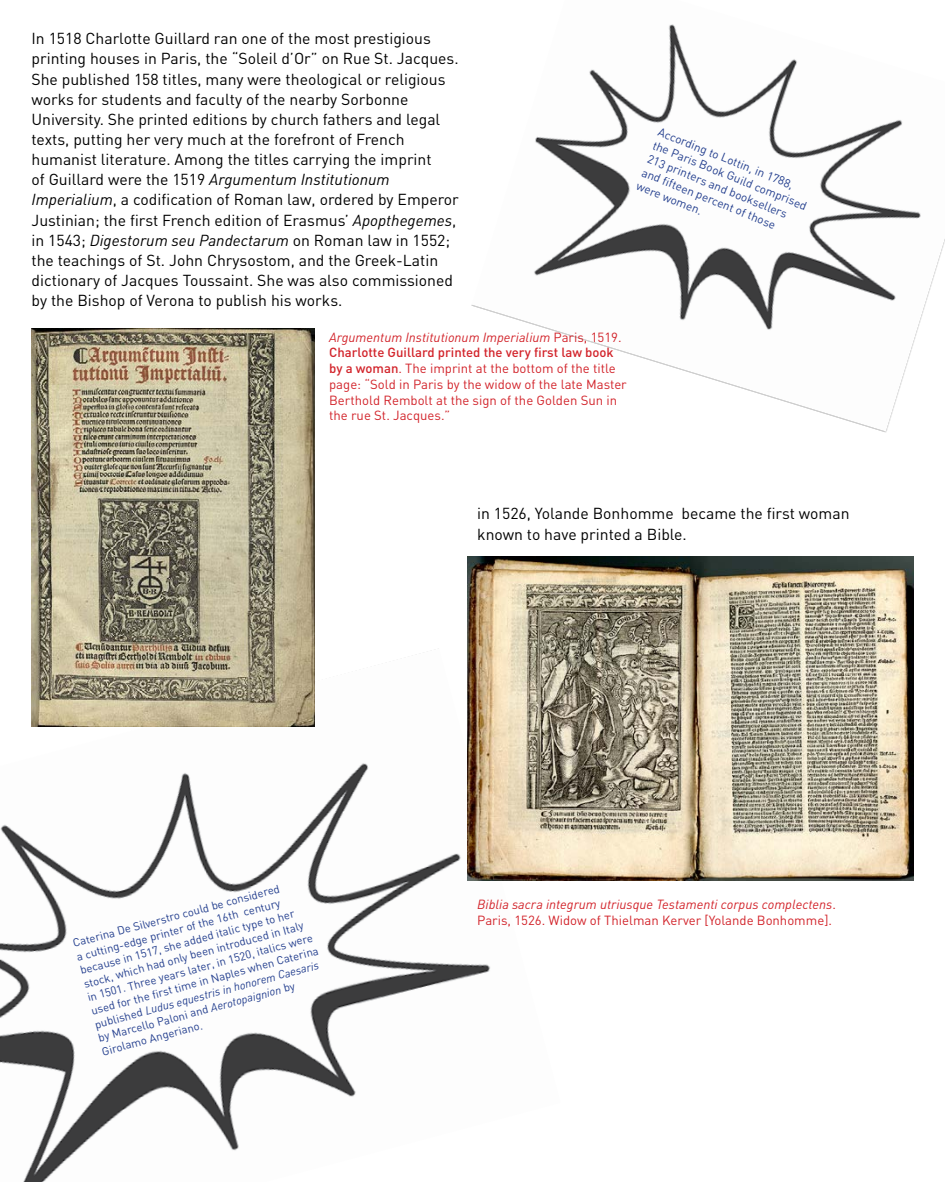
<style>
.page{position:relative;width:945px;height:1182px;background:#fff}
.page>*{position:absolute;margin:0;border:0;box-sizing:border-box;transform-origin:0 0}
.t1{font:15.75px/20.1px "DIN";color:#000}
.t2{font:13.12px/15.8px "DIN";color:#d2232a}
.t3{font:italic 13.12px/15.8px "DIN";color:#d2232a}
.t4{font:11.81px/14.5px "DIN";color:#25408f}
.t5{font:11.38px/14px "DIN";color:#25408f}
.s1{font-style:italic}
.s2{font-weight:500}
.s3{font-style:normal}
</style>
<div class="page">
<img style="left:0;top:648px;width:561px;height:533px">
<img style="left:468px;top:556px;width:445px;height:324px">
<img style="left:471px;top:24px;width:474px;height:409px">
<img style="left:32px;top:329px;width:283px;height:397px">
<p class="t1" style="left:32px;top:28px;width:429px">In 1518 Charlotte Guillard ran one of the most prestigious printing houses in Paris, the “Soleil d’Or” on Rue St. Jacques.<br>She published 158 titles, many were theological or religious works for students and faculty of the nearby Sorbonne University. She printed editions by church fathers and legal texts, putting her very much at the forefront of French humanist literature. Among the titles carrying the imprint<br>of Guillard were the 1519 <span class="s1">Argumentum Institutionum Imperialium</span>, a codification of Roman law, ordered by Emperor Justinian; the first French edition of Erasmus’ <span class="s1">Apopthegemes</span>, in 1543; <span class="s1">Digestorum seu Pandectarum</span> on Roman law in 1552; the teachings of St. John Chrysostom, and the Greek-Latin dictionary of Jacques Toussaint. She was also commissioned by the Bishop of Verona to publish his works.</p>
<p class="t4" style="left:662px;top:124px;width:167px;rotate:22deg">According to Lottin, in 1788,<br>the Paris Book Guild comprised<br>213 printers and booksellers and fi fteen percent of those were women.</p>
<p class="t2" style="left:329px;top:329px;width:299px"><span class="s1">Argumentum Institutionum Imperialium</span> Paris, 1519.<br><span class="s2">Charlotte Guillard printed the very first law book by a woman</span>. The imprint at the bottom of the title page: “Sold in Paris by the widow of the late Master Berthold Rembolt at the sign of the Golden Sun in the rue St. Jacques.”</p>
<p class="t5" style="left:71px;top:936px;width:236px;rotate:-15deg">Caterina De Silverstro could be considered<br>a cutting-edge printer of the 16th century because in 1517, she added italic type to her stock, which had only been introduced in Italy in 1501. Three years later, in 1520, italics were used for the fi rst time in Naples when Caterina published <span class="s1">Ludus equestris in honorem Caesaris </span>by Marcello Paloni and <span class="s1">Aerotopaignion</span> by Girolamo Angeriano.</p>
<p class="t1" style="left:477px;top:503px;width:374px">in 1526, Yolande Bonhomme became the first woman known to have printed a Bible.</p>
<p class="t3" style="left:477px;top:896px;width:360px">Biblia sacra integrum utriusque Testamenti corpus complectens<span class="s3">.<br>Paris, 1526. Widow of Thielman Kerver [Yolande Bonhomme].</span></p>
</div>
